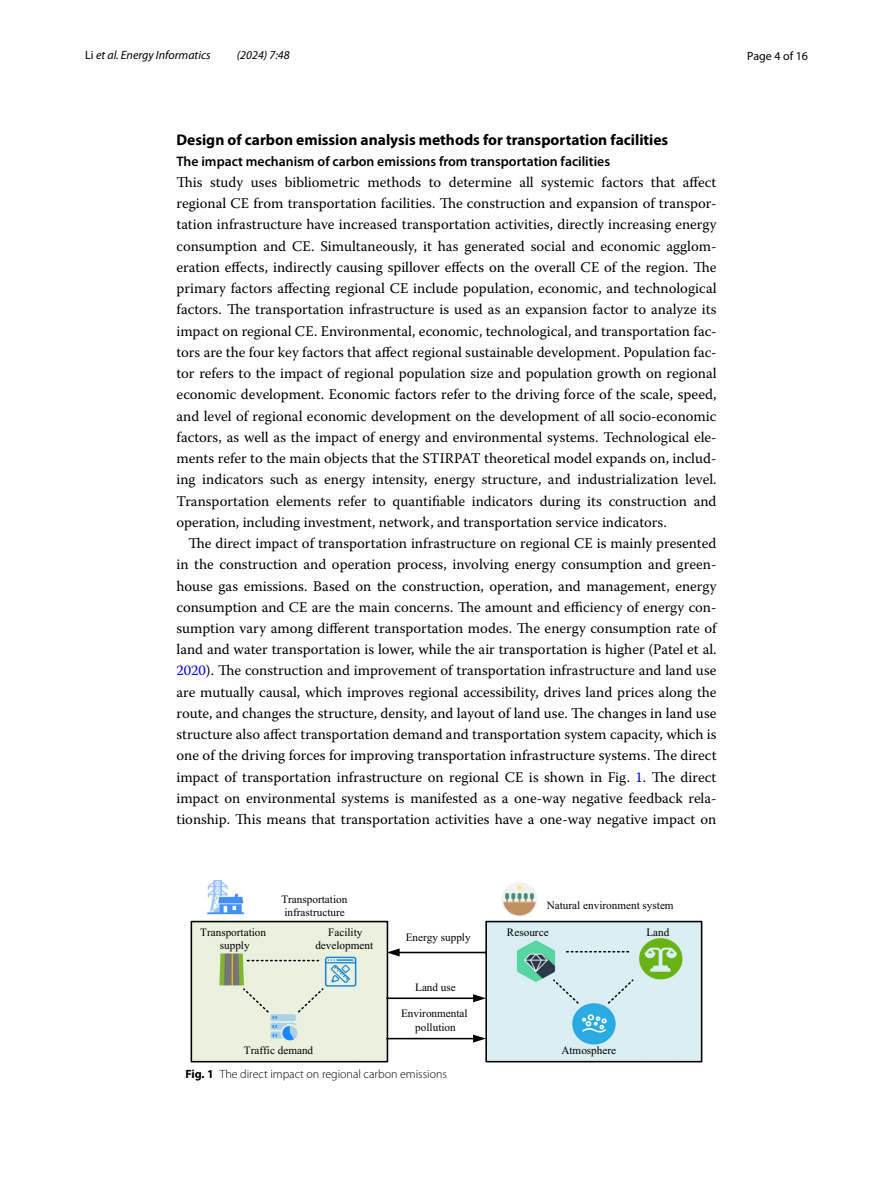
<style>
.page{position:relative;width:893px;height:1187px;background:#fff}
.page>*{position:absolute;margin:0;border:0;box-sizing:border-box;transform-origin:0 0}
.t1{font:700 15.45px "Myriad Pro";color:#000}
.t2{font:14.7px/21.3px "Warnock Pro";color:#000;text-align:justify}
.t3{font:600 13.8px "Myriad Pro";color:#000}
.t4{font:300 12px "Myriad Pro";color:#000}
.t5{font:italic 12px "Myriad Pro";color:#000}
.t6{font:12px "Myriad Pro";color:#000}
.t7{font:11.25px/13.8px "Times New Roman";color:#000;text-align:center}
.s1{font-style:normal}
.s2{color:#00f}
.s3{font-weight:700}
</style>
<div class="page">
<img style="left:194px;top:880px;width:343px;height:181px">
<div style="left:191px;top:920px;width:197px;height:142px;border:2px solid #000"></div>
<svg style="left:397px;top:919px;width:305px;height:143px"></svg>
<svg style="left:387px;top:948px;width:13px;height:8px"></svg>
<hr style="left:387px;top:997px;width:87px;height:1px;background:#000">
<svg style="left:473px;top:994px;width:13px;height:8px"></svg>
<hr style="left:387px;top:1037px;width:87px;height:2px;background:#000">
<svg style="left:473px;top:1034px;width:13px;height:8px"></svg>
<div style="left:242px;top:986px;width:83px;height:27px;background:#eaf1df"></div>
<svg style="left:247px;top:959px;width:71px;height:2px"></svg>
<svg style="left:552px;top:977px;width:83px;height:28px;background:#d3e7eb"></svg>
<svg style="left:566px;top:950px;width:62px;height:2px"></svg>
<p class="t5" style="left:85px;top:48px;width:127px"><span class="s1">Li</span> et al. Energy Informatics</p>
<p class="t5" style="left:237px;top:48px;width:54px">(2024) 7:48</p>
<p class="t6" style="left:747px;top:48px;width:62px">Page 4 of 16</p>
<p class="t1" style="left:176px;top:129px;width:493px">Design of carbon emission analysis methods for transportation facilities</p>
<p class="t3" style="left:176px;top:152px;width:435px">The impact mechanism of carbon emissions from transportation facilities</p>
<p class="t2" style="left:176px;top:171px;width:542px">This study uses bibliometric methods to determine all systemic factors that affect regional CE from transportation facilities. The construction and expansion of transpor&shy;tation infrastructure have increased transportation activities, directly increasing energy consumption and CE. Simultaneously, it has generated social and economic agglom&shy;eration effects, indirectly causing spillover effects on the overall CE of the region. The primary factors affecting regional CE include population, economic, and technological factors. The transportation infrastructure is used as an expansion factor to analyze its impact on regional CE. Environmental, economic, technological, and transportation fac&shy;tors are the four key factors that affect regional sustainable development. Population fac&shy;tor refers to the impact of regional population size and population growth on regional economic development. Economic factors refer to the driving force of the scale, speed, and level of regional economic development on the development of all socio-economic factors, as well as the impact of energy and environmental systems. Technological ele&shy;ments refer to the main objects that the STIRPAT theoretical model expands on, includ&shy;ing indicators such as energy intensity, energy structure, and industrialization level.<br>Transportation elements refer to quantifiable indicators during its construction and operation, including investment, network, and transportation service indicators.</p>
<p class="t2" style="left:176px;top:532px;width:542px;text-indent:12px">The direct impact of transportation infrastructure on regional CE is mainly presented in the construction and operation process, involving energy consumption and green&shy;house gas emissions. Based on the construction, operation, and management, energy consumption and CE are the main concerns. The amount and efficiency of energy con&shy;sumption vary among different transportation modes. The energy consumption rate of land and water transportation is lower, while the air transportation is higher (Patel et al.<br><span class="s2">2020</span>). The construction and improvement of transportation infrastructure and land use are mutually causal, which improves regional accessibility, drives land prices along the route, and changes the structure, density, and layout of land use. The changes in land use structure also affect transportation demand and transportation system capacity, which is one of the driving forces for improving transportation infrastructure systems. The direct impact of transportation infrastructure on regional CE is shown in Fig. <span class="s2">1</span>. The direct impact on environmental systems is manifested as a one-way negative feedback rela&shy;tionship. This means that transportation activities have a one-way negative impact on</p>
<p class="t7" style="left:281px;top:891px;width:67px;text-align:left">Transportation infrastructure</p>
<p class="t7" style="left:547px;top:897px;width:128px">Natural environment system</p>
<p class="t7" style="left:406px;top:930px;width:67px">Energy supply</p>
<p class="t7" style="left:415px;top:979px;width:42px">Land use</p>
<p class="t7" style="left:401px;top:1006px;width:68px">Environmental pollution</p>
<p class="t7" style="left:200px;top:924px;width:67px">Transportation supply</p>
<p class="t7" style="left:315px;top:924px;width:59px">Facility development</p>
<p class="t7" style="left:507px;top:924px;width:43px">Resource</p>
<p class="t7" style="left:646px;top:924px;width:25px">Land</p>
<p class="t7" style="left:244px;top:1042px;width:71px">Traffic demand</p>
<p class="t4" style="left:185px;top:1066px;width:263px"><span class="s3">Fig. 1</span> The direct impact on regional carbon emissions</p>
<p class="t7" style="left:561px;top:1043px;width:56px">Atmosphere</p>
</div>
